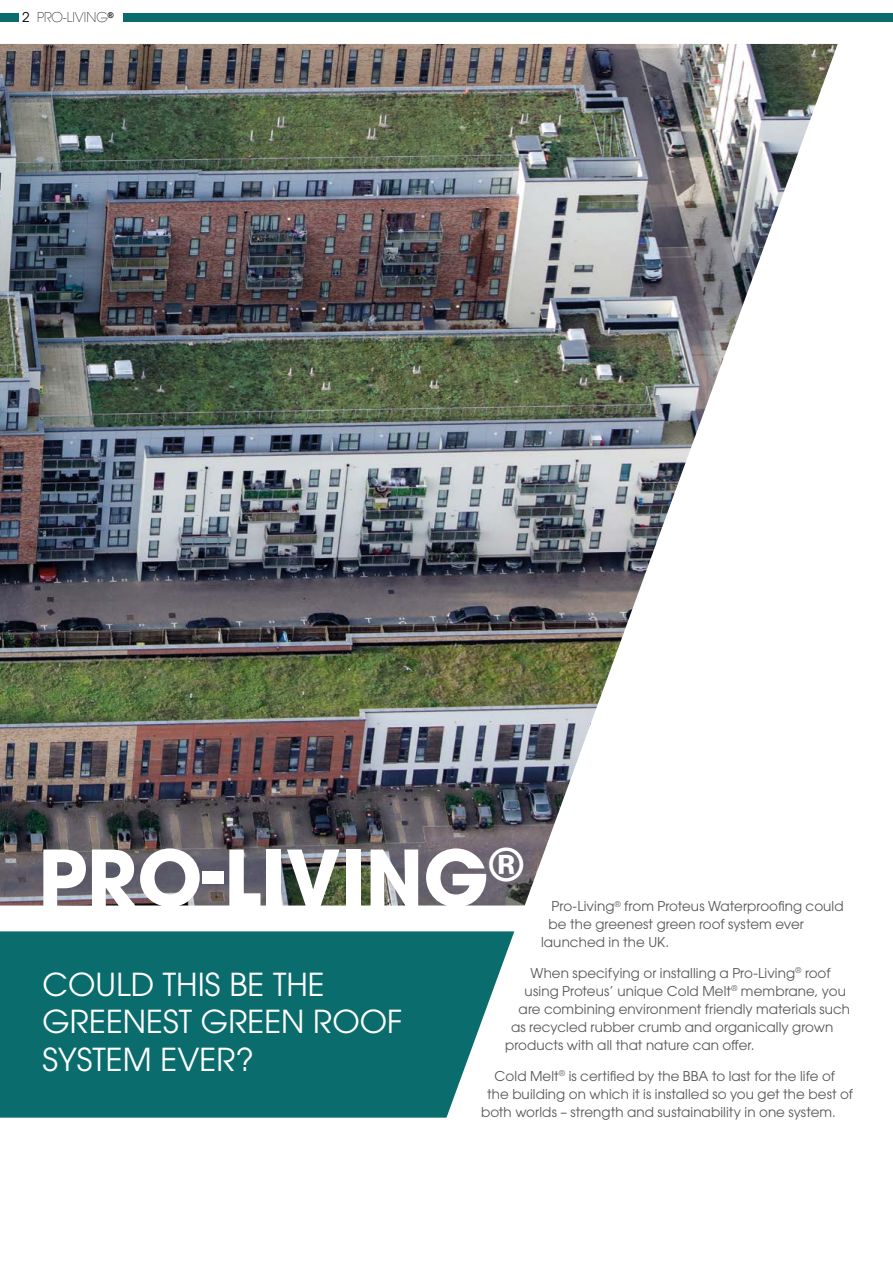
<style>
.page{position:relative;width:893px;height:1263px;background:#fff}
.page>*{position:absolute;margin:0;border:0;box-sizing:border-box;transform-origin:0 0}
.t1{font:700 76.35px "ITC Avant Garde Pro";color:#fff}
.t2{font:31.5px/37.8px "ITC Avant Garde Pro";color:#fff}
.t3{font:13.5px "ITC Avant Garde Pro";letter-spacing:.005em;color:#575756}
.t4{font:200 13.5px "Avant Garde LT";color:#000}
.s1{font-family:"ITC Avant Garde Pro";font-weight:400}
</style>
<div class="page">
<div style="left:123px;top:13px;width:770px;height:9px;background:#0a6c6c"></div>
<div style="left:0;top:13px;width:18px;height:9px;background:#0a6c6c"></div>
<img style="left:0;top:44px;width:838px;height:861px">
<svg style="left:0;top:931px;width:514px;height:186px;background:#1a7676"></svg>
<p class="t4" style="left:22px;top:10px;width:93px"><span class="s1">2</span> PRO-LIVING<sup>®</sup></p>
<h1 class="t1" style="left:38px;top:827px;width:487px">PRO-LIVING<sup>®</sup></h1>
<p class="t3" style="left:552px;top:898px;width:294px">Pro-Living<sup>®</sup> from Proteus Waterproofing could</p>
<p class="t3" style="left:549px;top:916px;width:257px">be the greenest green roof system ever</p>
<p class="t3" style="left:541px;top:934px;width:130px">launched in the UK.</p>
<p class="t3" style="left:531px;top:964px;width:301px">When specifying or installing a Pro-Living<sup>®</sup> roof</p>
<p class="t3" style="left:525px;top:982px;width:323px">using Proteus’ unique Cold Melt<sup>®</sup> membrane, you</p>
<p class="t3" style="left:519px;top:1000px;width:333px">are combining environment friendly materials such</p>
<p class="t3" style="left:511px;top:1018px;width:324px">as recycled rubber crumb and organically grown</p>
<p class="t3" style="left:505px;top:1036px;width:251px">products with all that nature can offer.</p>
<p class="t3" style="left:495px;top:1067px;width:342px">Cold Melt<sup>®</sup> is certified by the BBA to last for the life of</p>
<p class="t3" style="left:487px;top:1085px;width:367px">the building on which it is installed so you get the best of</p>
<p class="t3" style="left:481px;top:1103px;width:356px">both worlds – strength and sustainability in one system.</p>
<h2 class="t2" style="left:43px;top:965px;width:361px">COULD THIS BE THE<br>GREENEST GREEN ROOF<br>SYSTEM EVER?</h2>
</div>
